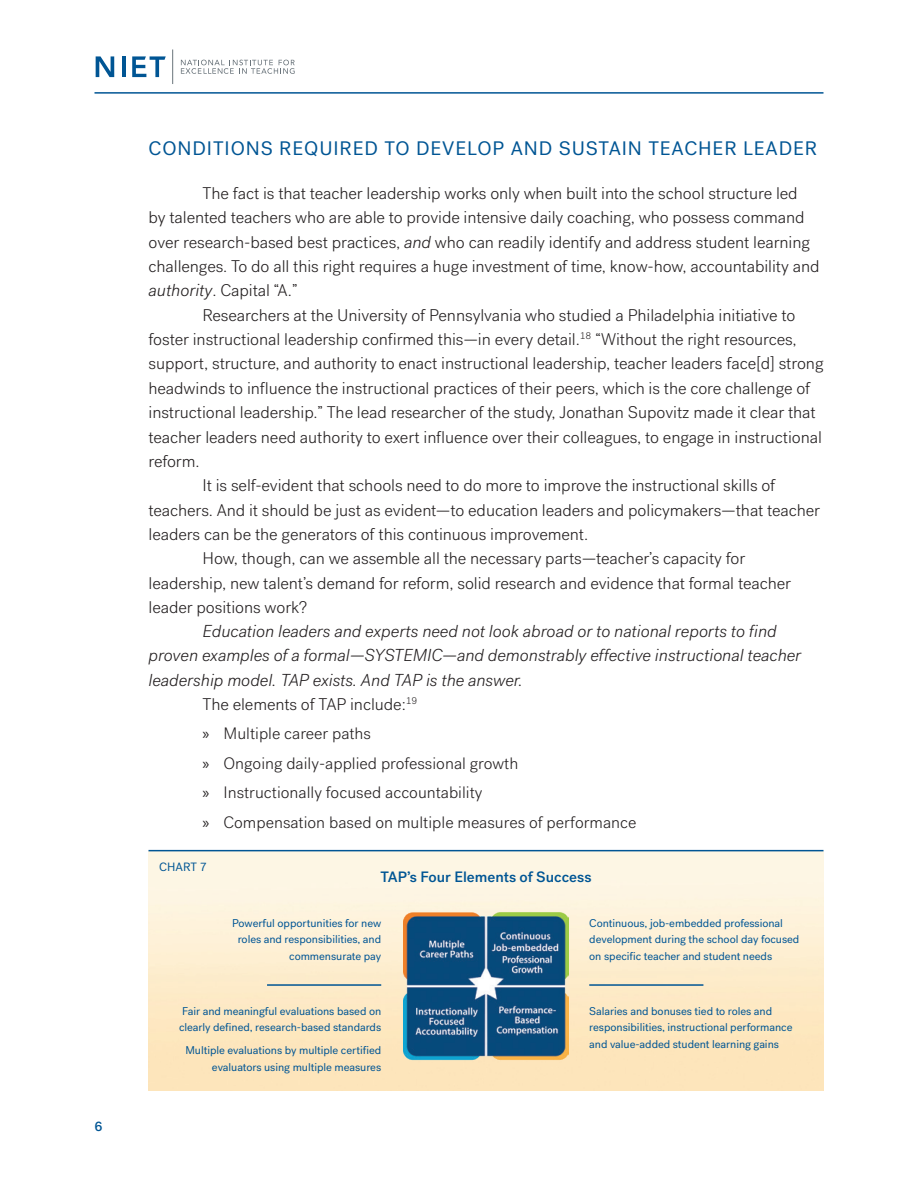
<style>
.page{position:relative;width:918px;height:1188px;background:#fff}
.page>*{position:absolute;margin:0;border:0;box-sizing:border-box;transform-origin:0 0}
.t1{font:19.5px "Post Grotesk";letter-spacing:.045em;color:#005594}
.t2{font:italic 300 17.25px/24.2px "Post Grotesk";letter-spacing:-.005em;color:#231f20}
.t3{font:300 16.8px/24.3px "Post Grotesk";letter-spacing:-.005em;color:#231f20}
.t4{font:300 16.5px/29.4px "Post Grotesk";color:#231f20}
.t5{font:500 15px "Post Grotesk";color:#005594}
.t6{font:500 13.5px "Post Grotesk";color:#005594}
.t7{font:12px "Post Grotesk";color:#005594}
.t8{font:11.25px/16.5px "Post Grotesk";letter-spacing:-.005em;color:#005594}
.s1{font-style:italic;font-size:17.25px}
.s2{font-family:"Myriad Pro";font-weight:400}
</style>
<div class="page">
<svg style="left:96px;top:56px;width:18px;height:21px"></svg>
<hr style="left:122px;top:56px;width:3px;height:21px;background:#005594">
<svg style="left:132px;top:56px;width:34px;height:21px"></svg>
<hr style="left:172px;top:50px;width:1px;height:34px;background:#6a747b">
<svg style="left:181px;top:60px;width:114px;height:14px"></svg>
<hr style="left:94px;top:92px;width:730px;height:2px;background:#005594">
<hr style="left:148px;top:850px;width:676px;height:1px;background:#005594">
<img style="left:403px;top:906px;width:166px;height:160px">
<hr style="left:267px;top:984px;width:114px;height:2px;background:#005594">
<hr style="left:589px;top:984px;width:114px;height:2px;background:#005594">
<p class="t6" style="left:94px;top:1119px;width:10px">6</p>
<p class="t1" style="left:148px;top:137px;width:670px">CONDITIONS REQUIRED TO DEVELOP AND SUSTAIN TEACHER LEADER</p>
<p class="t3" style="left:148px;top:181px;width:673px;text-indent:54px">The fact is that teacher leadership works only when built into the school structure led<br>by talented teachers who are able to provide intensive daily coaching, who possess command over research-based best practices, <span class="s1">and</span> who can readily identify and address student learning challenges. To do all this right requires a huge investment of time, know-how, accountability and <span class="s1">authority</span>. Capital “A.”</p>
<p class="t3" style="left:203px;top:303px;width:594px">Researchers at the University of Pennsylvania who studied a Philadelphia initiative to</p>
<p class="t3" style="left:149px;top:327px;width:650px">foster instructional leadership confirmed this—in every detail.<sup>18</sup> “Without the right resources,</p>
<p class="t3" style="left:149px;top:352px;width:677px">support, structure, and authority to enact instructional leadership, teacher leaders face[d] strong</p>
<p class="t3" style="left:149px;top:376px;width:663px">headwinds to influence the instructional practices of their peers, which is the core challenge of</p>
<p class="t3" style="left:149px;top:401px;width:669px">instructional leadership.” The lead researcher of the study, Jonathan Supovitz made it clear that</p>
<p class="t3" style="left:149px;top:425px;width:675px">teacher leaders need authority to exert influence over their colleagues, to engage in instructional</p>
<p class="t3" style="left:149px;top:449px;width:53px">reform.</p>
<p class="t3" style="left:203px;top:474px;width:574px">It is self-evident that schools need to do more to improve the instructional skills of</p>
<p class="t3" style="left:149px;top:498px;width:673px">teachers. And it should be just as evident—to education leaders and policymakers—that teacher</p>
<p class="t3" style="left:149px;top:522px;width:441px">leaders can be the generators of this continuous improvement.</p>
<p class="t3" style="left:203px;top:547px;width:544px">How, though, can we assemble all the necessary parts—teacher’s capacity for</p>
<p class="t3" style="left:149px;top:571px;width:644px">leadership, new talent’s demand for reform, solid research and evidence that formal teacher</p>
<p class="t3" style="left:149px;top:595px;width:160px">leader positions work?</p>
<p class="t2" style="left:149px;top:619px;width:654px;text-indent:54px">Education leaders and experts need not look abroad or to national reports to find proven examples of a formal—SYSTEMIC—and demonstrably effective instructional teacher leadership model. TAP exists. And TAP is the answer.</p>
<p class="t3" style="left:202px;top:692px;width:216px">The elements of TAP include:<sup>19</sup></p>
<p class="t4" style="left:202px;top:719px;width:435px"><span class="s2">»</span> Multiple career paths<br><span class="s2">»</span> Ongoing daily-applied professional growth<br><span class="s2">»</span> Instructionally focused accountability<br><span class="s2">»</span> Compensation based on multiple measures of performance</p>
<p class="t7" style="left:159px;top:860px;width:49px">CHART 7</p>
<p class="t5" style="left:380px;top:868px;width:213px">TAP’s Four Elements of Success</p>
<p class="t8" style="left:232px;top:915px;width:151px;text-align:right">Powerful opportunities for new roles and responsibilities, and commensurate pay</p>
<p class="t8" style="left:589px;top:915px;width:212px">Continuous, job-embedded professional development during the school day focused on specific teacher and student needs</p>
<p class="t8" style="left:179px;top:1003px;width:204px">Fair and meaningful evaluations based on clearly defined, research-based standards</p>
<p class="t8" style="left:185px;top:1042px;width:197px;text-align:right">Multiple evaluations by multiple certified evaluators using multiple measures</p>
<p class="t8" style="left:589px;top:1003px;width:205px">Salaries and bonuses tied to roles and responsibilities, instructional performance and value-added student learning gains</p>
</div>
